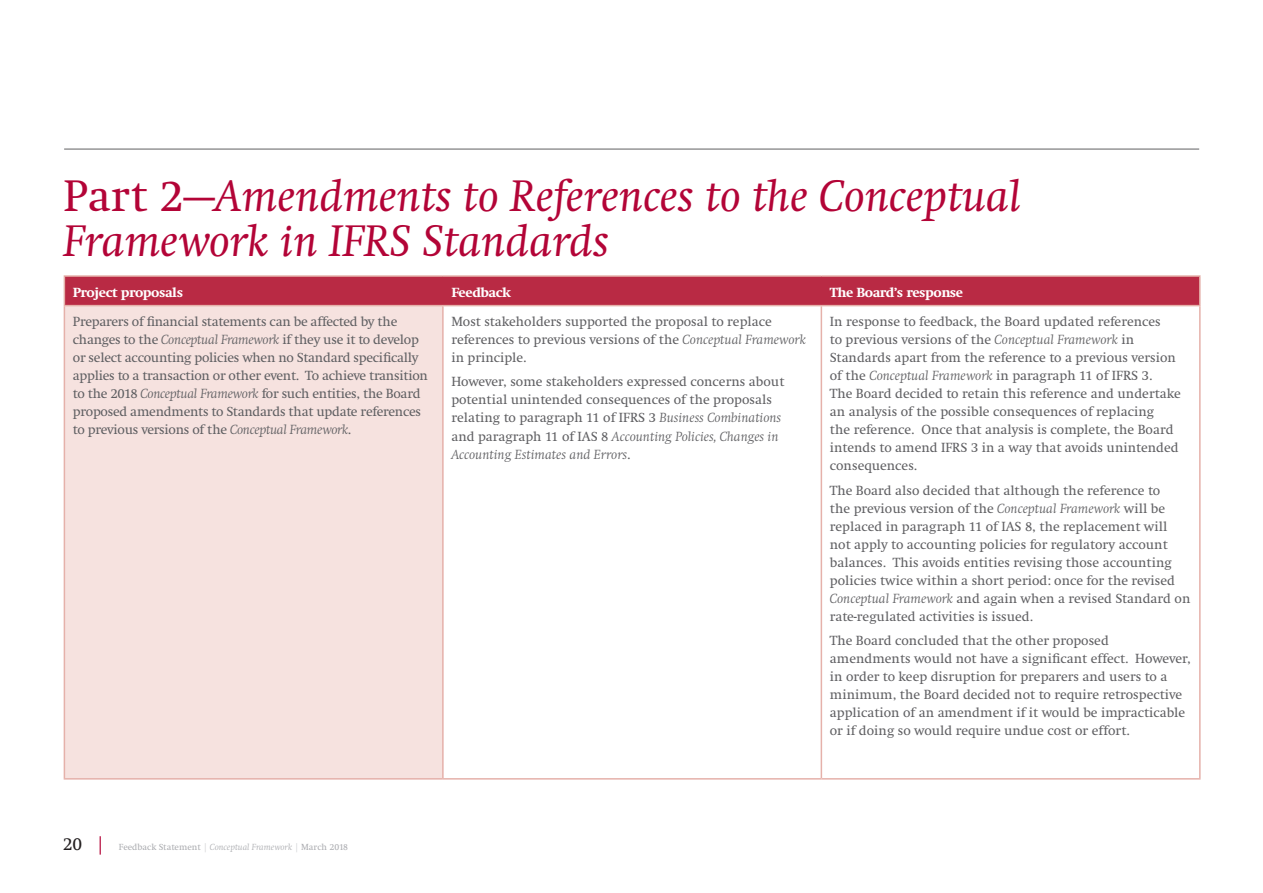
<style>
.page{position:relative;width:1263px;height:893px;background:#fff}
.page>*{position:absolute;margin:0;border:0;box-sizing:border-box;transform-origin:0 0}
.Level_1_heading{font:italic 700 45px/45px "Swift LT Pro";color:#b30437}
.Body_copy{font:13.5px/18px "Swift LT Pro";color:#5f5f62}
.Body_copy-2{font:13.5px/18px "Swift LT Pro";letter-spacing:-.02em;color:#5f5f62}
.Body_copy-3{font:800 13.5px "Swift LT Pro";color:#fff}
.t1{font:9px "Swift LT Pro";color:#abacb0}
.s1{font-weight:400;font-style:normal}
.s2{font-style:italic}
.s3{font-size:18px;color:#231f20}
.s4{font-size:18px;color:#b30437}
.s5{color:#d3d4d6}
</style>
<div class="page">
<hr style="left:64px;top:149px;width:1135px;height:1px;background:#5f5f62">
<div style="left:64px;top:306px;width:379px;height:473px;background:#f6e2df"></div>
<svg style="left:444px;top:306px;width:755px;height:472px"></svg>
<hr style="left:442px;top:306px;width:2px;height:472px;background:#e5b1aa">
<hr style="left:821px;top:306px;width:1px;height:472px;background:#e5b1aa">
<hr style="left:64px;top:275px;width:379px;height:2px;background:#e5b1aa">
<hr style="left:443px;top:275px;width:378px;height:2px;background:#e5b1aa">
<hr style="left:821px;top:275px;width:379px;height:2px;background:#e5b1aa">
<svg style="left:64px;top:276px;width:1136px;height:29px;background:#ba2f47"></svg>
<hr style="left:64px;top:305px;width:379px;height:1px;background:#e5b1aa">
<hr style="left:64px;top:306px;width:1px;height:472px;background:#e5b1aa">
<hr style="left:443px;top:305px;width:378px;height:1px;background:#e5b1aa">
<hr style="left:821px;top:305px;width:379px;height:1px;background:#e5b1aa">
<hr style="left:1199px;top:306px;width:1px;height:472px;background:#e5b1aa">
<hr style="left:64px;top:778px;width:379px;height:2px;background:#e5b1aa">
<hr style="left:443px;top:778px;width:378px;height:2px;background:#e5b1aa">
<hr style="left:821px;top:778px;width:379px;height:2px;background:#e5b1aa">
<p class="Level_1_heading" style="left:64px;top:174px;width:959px"><span class="s1">Part 2—</span>Amendments to References to the Conceptual<br>Framework in IFRS Standards</p>
<p class="Body_copy-3" style="left:73px;top:285px;width:111px">Project proposals</p>
<p class="Body_copy-3" style="left:451px;top:285px;width:60px">Feedback</p>
<p class="Body_copy-3" style="left:830px;top:285px;width:134px">The Board’s response</p>
<p class="Body_copy-2" style="left:73px;top:313px;width:357px">Preparers of financial statements can be affected by the changes to the <span class="s2">Conceptual Framework</span> if they use it to develop or select accounting policies when no Standard specifically applies to a transaction or other event. To achieve transition to the 2018 <span class="s2">Conceptual Framework</span> for such entities, the Board proposed amendments to Standards that update references to previous versions of the <span class="s2">Conceptual Framework</span>.</p>
<p class="Body_copy" style="left:451px;top:313px;width:356px">Most stakeholders supported the proposal to replace references to previous versions of the <span class="s2">Conceptual Framework </span>in principle.</p>
<p class="Body_copy" style="left:830px;top:313px;width:353px">In response to feedback, the Board updated references<br>to previous versions of the <span class="s2">Conceptual Framework</span> in Standards apart from the reference to a previous version of the <span class="s2">Conceptual Framework</span> in paragraph 11 of IFRS 3.<br>The Board decided to retain this reference and undertake an analysis of the possible consequences of replacing<br>the reference. Once that analysis is complete, the Board intends to amend IFRS 3 in a way that avoids unintended consequences.</p>
<p class="Body_copy" style="left:830px;top:481px;width:362px">The Board also decided that although the reference to<br>the previous version of the <span class="s2">Conceptual Framework</span> will be replaced in paragraph 11 of IAS 8, the replacement will not apply to accounting policies for regulatory account balances. This avoids entities revising those accounting policies twice within a short period: once for the revised <span class="s2">Conceptual Framework</span> and again when a revised Standard on rate-regulated activities is issued.</p>
<p class="Body_copy" style="left:830px;top:631px;width:362px">The Board concluded that the other proposed amendments would not have a significant effect. However, in order to keep disruption for preparers and users to a minimum, the Board decided not to require retrospective application of an amendment if it would be impracticable or if doing so would require undue cost or effort.</p>
<p class="Body_copy" style="left:451px;top:373px;width:335px">However, some stakeholders expressed concerns about potential unintended consequences of the proposals relating to paragraph 11 of IFRS 3 <span class="s2">Business Combinations </span>and paragraph 11 of IAS 8 <span class="s2">Accounting Policies, Changes in Accounting Estimates and Errors</span>.</p>
<p class="t1" style="left:63px;top:842px;width:287px"><span class="s3">20</span> <span class="s4">|</span> Feedback Statement <span class="s5">|</span> <span class="s2">Conceptual Framework</span> <span class="s5">|</span> March 2018</p>
</div>
